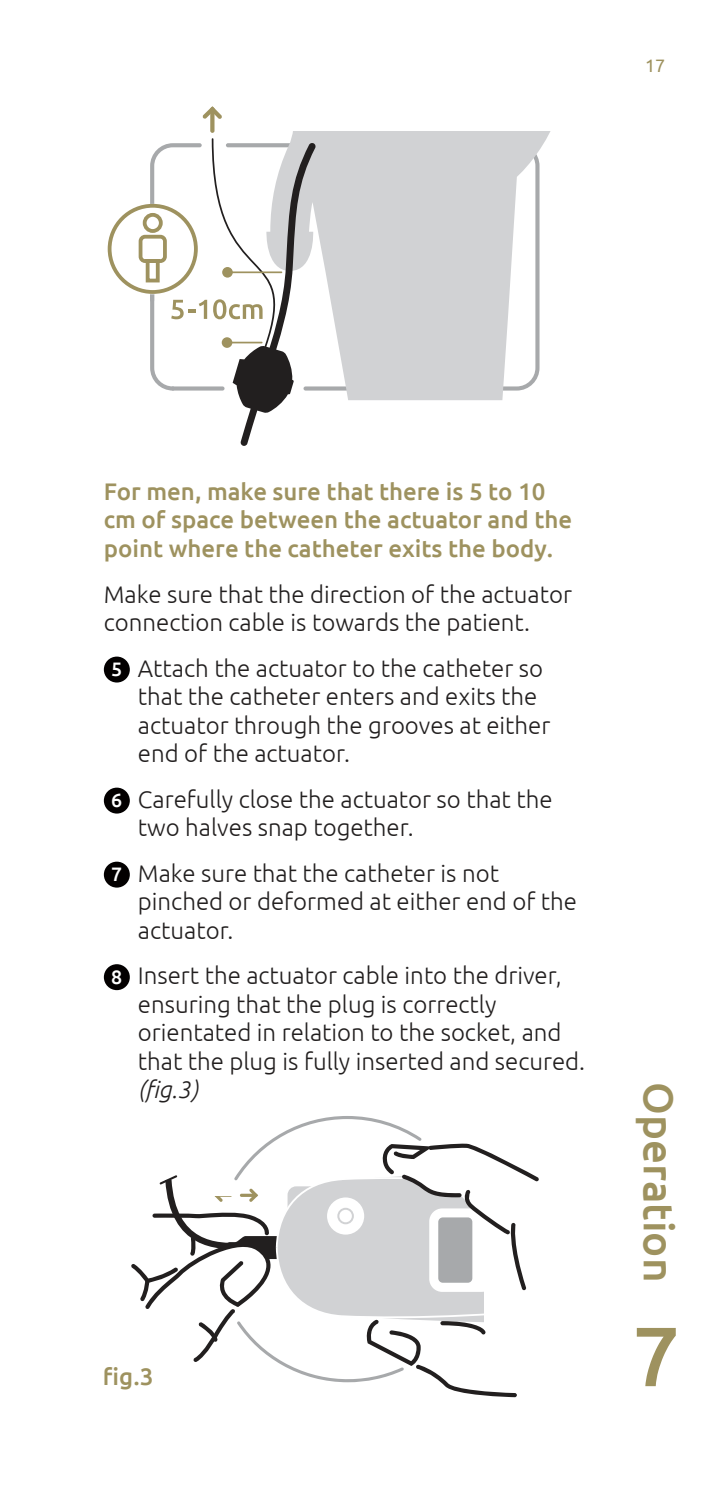
<style>
.page{position:relative;width:724px;height:1489px;background:#fff}
.page>*{position:absolute;margin:0;border:0;box-sizing:border-box;transform-origin:0 0}
.t1{font:500 84px "Ubuntu";color:#9e925f}
.t2{font:500 42px "Ubuntu";color:#9e925f}
.t3{font:300 24px/28.5px "Ubuntu";color:#221f1f}
.t4{font:500 24px/28.5px "Ubuntu";color:#9e925f}
.t5{font:italic 300 24px "Ubuntu";color:#221f1f}
.t6{font:18px "Ubuntu";color:#9e925f}
.s1{font-weight:500;font-size:19.5px;color:#fff}
</style>
<div class="page">
<svg style="left:131px;top:1116px;width:408px;height:281px"></svg>
<div style="left:104px;top:656px;width:26px;height:26px;background:#030000;border-radius:50%"></div>
<div style="left:104px;top:787px;width:26px;height:26px;background:#030000;border-radius:50%"></div>
<div style="left:104px;top:861px;width:26px;height:26px;background:#030000;border-radius:50%"></div>
<div style="left:104px;top:964px;width:26px;height:26px;background:#030000;border-radius:50%"></div>
<svg style="left:291px;top:131px;width:260px;height:269px;fill:#d1d2d4"></svg>
<svg style="left:202px;top:106px;width:20px;height:13px"></svg>
<svg style="left:210px;top:107px;width:4px;height:26px"></svg>
<svg style="left:107px;top:138px;width:209px;height:308px"></svg>
<div style="left:209px;top:1181px;width:27px;height:14px;background:#fff"></div>
<p class="t6" style="left:644px;top:58px;width:22px">17</p>
<p class="t4" style="left:104px;top:478px;width:469px">For men, make sure that there is 5 to 10 cm of space between the actuator and the point where the catheter exits the body.</p>
<p class="t3" style="left:104px;top:579px;width:469px">Make sure that the direction of the actuator connection cable is towards the patient.</p>
<p class="t3" style="left:138px;top:653px;width:414px;text-indent:-27px"><span class="s1">5</span> Attach the actuator to the catheter so that the catheter enters and exits the actuator through the grooves at either end of the actuator.</p>
<p class="t3" style="left:138px;top:784px;width:416px;text-indent:-27px"><span class="s1">6</span> Carefully close the actuator so that the two halves snap together.</p>
<p class="t3" style="left:138px;top:858px;width:440px;text-indent:-27px"><span class="s1">7</span> Make sure that the catheter is not pinched or deformed at either end of the actuator.</p>
<p class="t3" style="left:138px;top:960px;width:448px;text-indent:-27px"><span class="s1">8</span> Insert the actuator cable into the driver, ensuring that the plug is correctly orientated in relation to the socket, and that the plug is fully inserted and secured.</p>
<p class="t5" style="left:138px;top:1075px;width:62px">(昀椀g.3)</p>
<p class="t4" style="left:103px;top:1361px;width:52px">昀椀g.3</p>
<h2 class="t2" style="left:676px;top:1082px;width:202px;rotate:90deg">Operation</h2>
<h1 class="t1" style="left:632px;top:1320px;width:49px">7</h1>
</div>
